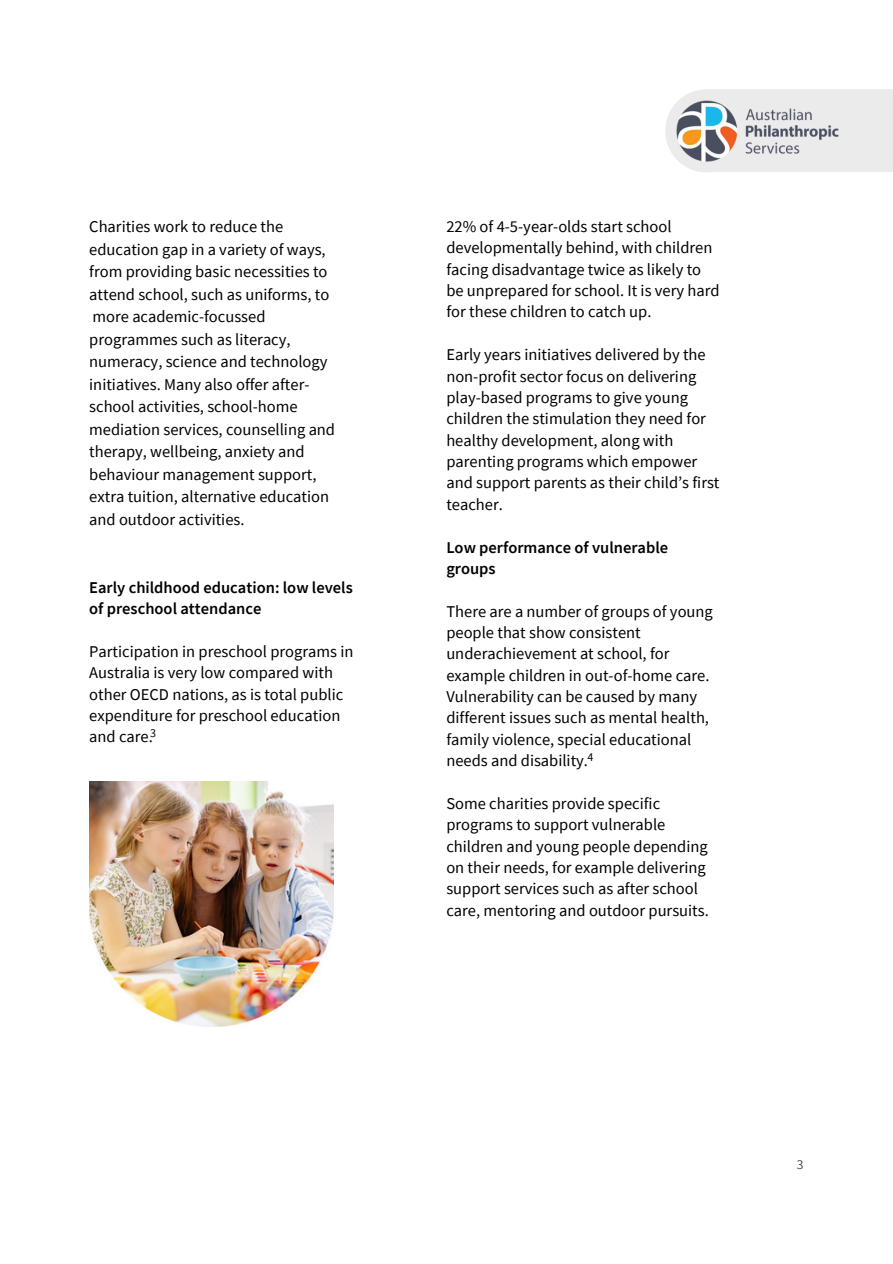
<style>
.page{position:relative;width:893px;height:1264px;background:#fff}
.page>*{position:absolute;margin:0;border:0;box-sizing:border-box;transform-origin:0 0}
.t1{font:16.5px/21.3px "Source Sans Pro";color:#000}
.t2{font:600 16.5px/21.3px "Source Sans Pro";color:#000}
.t3{font:13.5px "Source Sans Pro";color:#494e5f}
.t4{font:12px "Source Sans Pro";color:#000}
</style>
<div class="page">
<div style="left:705px;top:89px;width:187px;height:83px;background:#ebebec"></div>
<div style="left:665px;top:89px;width:83px;height:83px;background:#ebebec;border-radius:50%"></div>
<img style="left:668px;top:92px;width:171px;height:78px">
<img style="left:89px;top:781px;width:244px;height:245px">
<p class="t1" style="left:89px;top:215px;width:247px;line-height:22.5px">Charities work to reduce the education gap in a variety of ways, from providing basic necessities to attend school, such as uniforms, to more academic-focussed programmes such as literacy, numeracy, science and technology initiatives. Many also offer after&shy;school activities, school-home mediation services, counselling and therapy, wellbeing, anxiety and behaviour management support, extra tuition, alternative education and outdoor activities.</p>
<p class="t2" style="left:89px;top:576px;width:265px">Early childhood education: low levels of preschool attendance</p>
<p class="t1" style="left:89px;top:640px;width:265px">Participation in preschool programs in<br>Australia is very low compared with other OECD nations, as is total public expenditure for preschool education and care.</p>
<p class="t4" style="left:150px;top:725px;width:7px">3</p>
<p class="t1" style="left:446px;top:215px;width:275px">22% of 4-5-year-olds start school developmentally behind, with children facing disadvantage twice as likely to be unprepared for school. It is very hard for these children to catch up.</p>
<p class="t1" style="left:446px;top:344px;width:275px">Early years initiatives delivered by the non-profit sector focus on delivering play-based programs to give young children the stimulation they need for healthy development, along with parenting programs which empower and support parents as their child’s first teacher.</p>
<p class="t2" style="left:446px;top:536px;width:223px">Low performance of vulnerable groups</p>
<p class="t1" style="left:446px;top:600px;width:268px">There are a number of groups of young people that show consistent underachievement at school, for example children in out-of-home care.<br>Vulnerability can be caused by many different issues such as mental health, family violence, special educational needs and disability.</p>
<p class="t1" style="left:446px;top:792px;width:264px">Some charities provide specific programs to support vulnerable children and young people depending on their needs, for example delivering support services such as after school care, mentoring and outdoor pursuits.</p>
<p class="t4" style="left:587px;top:749px;width:7px">4</p>
<p class="t3" style="left:796px;top:1155px;width:8px">3</p>
</div>
